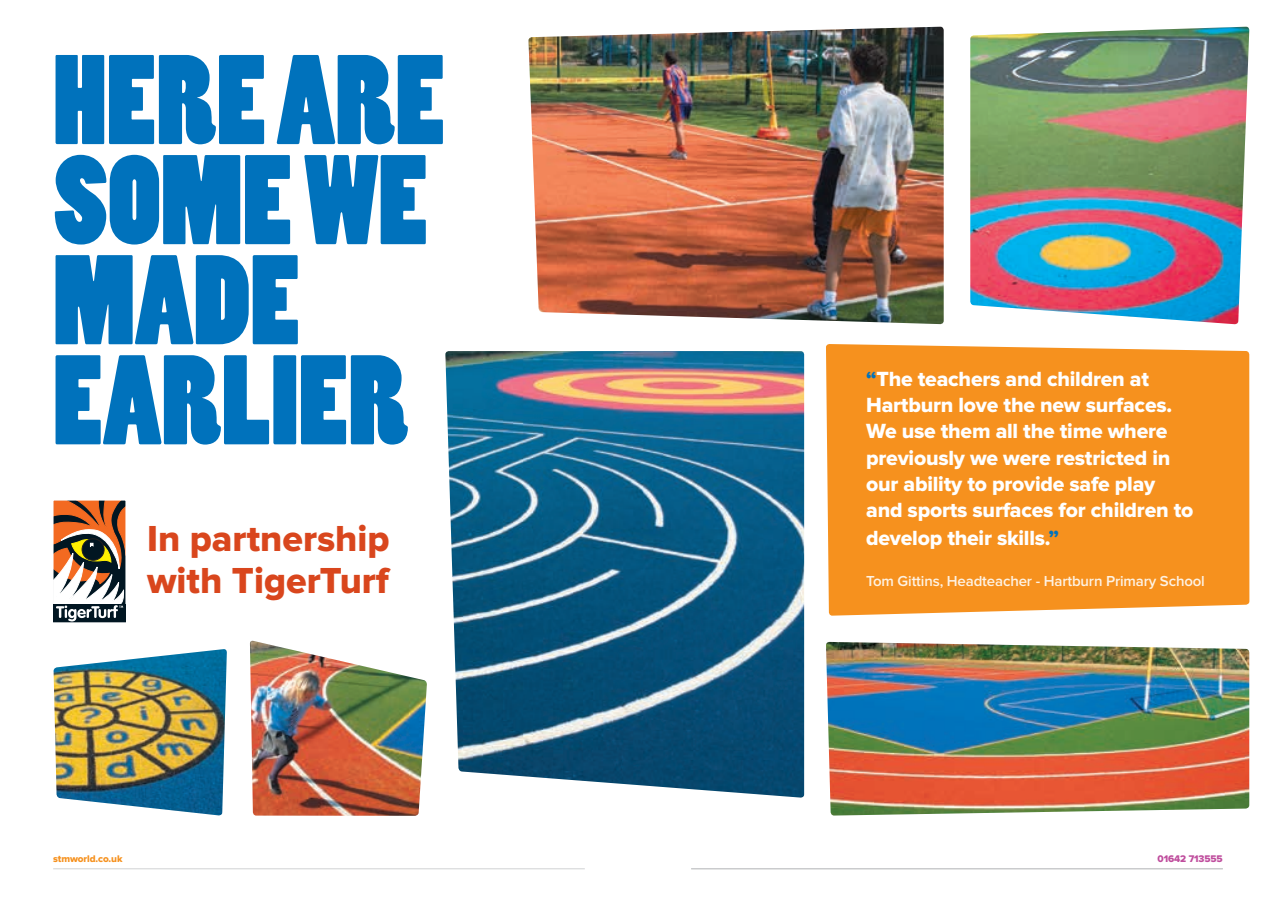
<style>
.page{position:relative;width:1276px;height:922px;background:#fff}
.page>*{position:absolute;margin:0;border:0;box-sizing:border-box;transform-origin:0 0}
.t1{font:118.75px/100px "Poplar Std";color:#0072bc}
.t2{font:37.5px/42.5px "Proxima Nova Extrabld";color:#d9461d}
.t3{font:21.25px/26.5px "Proxima Nova Extrabld";letter-spacing:-.01em;color:#fff}
.t4{font:600 15px "Proxima Nova";letter-spacing:-.01em;color:#fef2e3}
.t5{font:10px "Proxima Nova Extrabld";letter-spacing:-.01em;color:#f6911e}
.t6{font:10px "Proxima Nova Extrabld";letter-spacing:-.01em;color:#bf4d9d}
.s1{color:#0072bc}
</style>
<div class="page">
<img style="left:445px;top:351px;width:359px;height:446px">
<div style="left:826px;top:344px;width:423px;height:271px;background:#f6911e"></div>
<img style="left:826px;top:641px;width:423px;height:174px">
<img style="left:53px;top:649px;width:174px;height:166px">
<img style="left:250px;top:640px;width:177px;height:175px">
<img style="left:528px;top:27px;width:415px;height:297px">
<img style="left:970px;top:27px;width:279px;height:297px">
<svg style="left:53px;top:622px;width:73px;height:1px"></svg>
<div style="left:53px;top:604px;width:73px;height:18px;background:#011622"></div>
<svg style="left:53px;top:500px;width:73px;height:121px"></svg>
<hr style="left:53px;top:868px;width:532px;height:1px;background:#d1d2d4">
<hr style="left:691px;top:868px;width:531px;height:1px;background:#c7c8ca">
<h1 class="t1" style="left:53px;top:56px;width:393px">HERE ARE<br>SOME WE<br>MADE<br>EARLIER</h1>
<h2 class="t2" style="left:147px;top:518px;width:244px">In partnership with TigerTurf</h2>
<p class="t3" style="left:866px;top:366px;width:329px"><span class="s1">“</span>The teachers and children at<br>Hartburn love the new surfaces.<br>We use them all the time where previously we were restricted in our ability to provide safe play and sports surfaces for children to develop their skills.<span class="s1">”</span></p>
<p class="t4" style="left:866px;top:572px;width:340px">Tom Gittins, Headteacher - Hartburn Primary School</p>
<p class="t5" style="left:53px;top:852px;width:71px">stmworld.co.uk</p>
<p class="t6" style="left:1157px;top:852px;width:67px">01642 713555</p>
</div>
